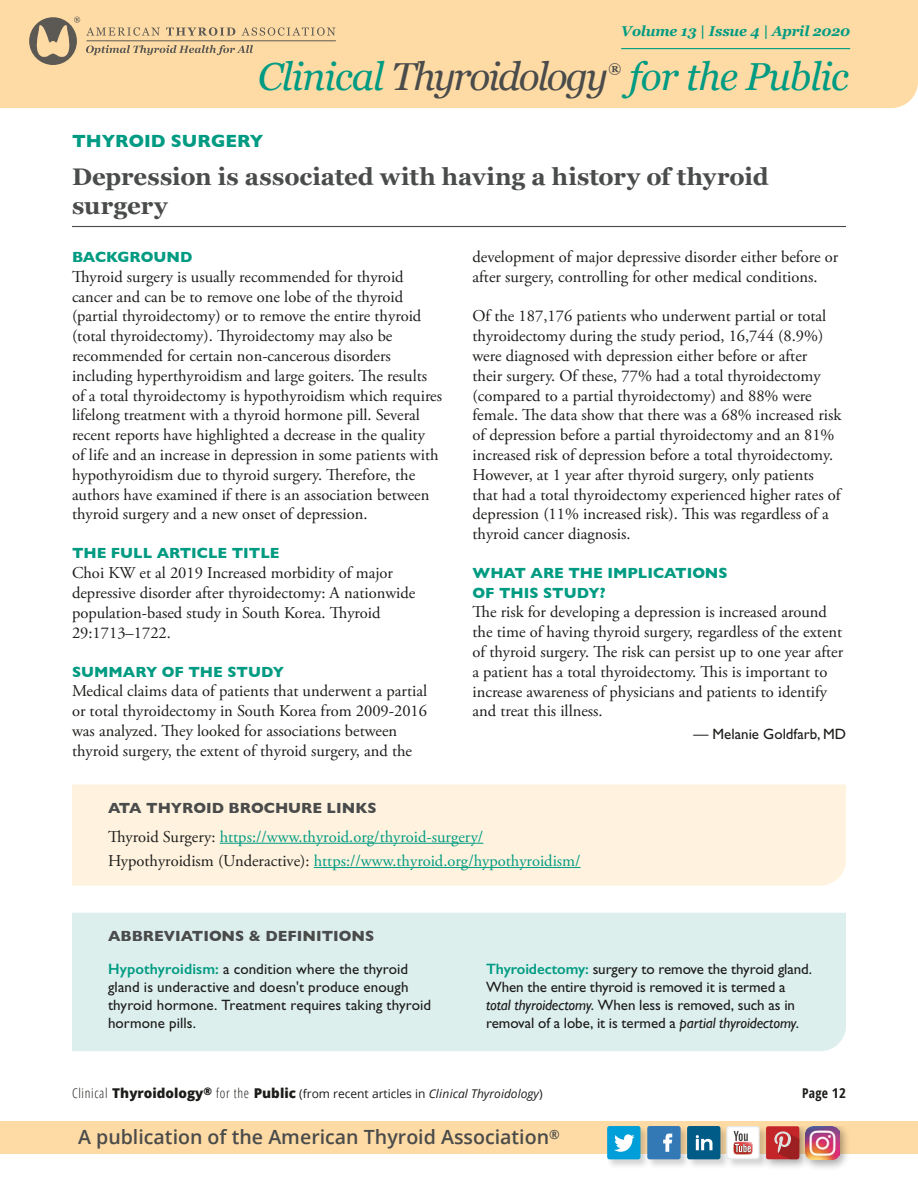
<style>
.page{position:relative;width:918px;height:1188px;background:#fff}
.page>*{position:absolute;margin:0;border:0;box-sizing:border-box;transform-origin:0 0}
.t1{font:italic 39px "Georgia";letter-spacing:-.05em;color:#4a4b4b}
.t2{font:italic 39px "Georgia";letter-spacing:-.025em;color:#009b82}
.t3{font:700 24px/28.8px "Georgia";color:#4a4b4b}
.t4{font:600 19.65px "Open Sans";color:#4a4b4b}
.Topic_Header{font:700 18px "Gill Sans";color:#009b82}
.body_serif{font:16.5px/19.8px "Adobe Garamond Pro";color:#1c1c1a}
.body_serif_2nd_para{font:16.5px/19.8px "Adobe Garamond Pro";color:#1c1c1a}
.body_links{font:16.5px "Adobe Garamond Pro";color:#009b82}
.abbreviations_body{font:15px/18px "Gill Sans Std";color:#1c1c1a}
.question{font:700 15px/19.5px "Gill Sans";color:#009b82}
.abbreviations_head{font:700 15px "Gill Sans";color:#4a4b4b}
.question_links{font:700 15px "Gill Sans";color:#4a4b4b}
.body_editor_name{font:15px "Gill Sans Std";color:#1c1c1a}
.t5{font:italic 700 14.25px "Georgia";letter-spacing:-.01em;color:#009b82}
.t6{font:700 13.65px "Georgia";color:#4a4b4b}
.t7{font:700 condensed 13.5px "Open Sans";color:#1c1c1a}
.t8{font:12px "Open Sans";color:#1c1c1a}
.s1{color:#009b82}
.s2{color:#1c1c1a}
.s3{font-family:"Gill Sans";font-weight:600;color:#009b82}
.s4{font-family:"Gill Sans";font-style:italic}
.s5{font-weight:300;font-stretch:condensed;font-size:13.5px}
.s6{font-weight:800;font-size:13.5px}
.s7{font-style:italic}
.s8{font-style:inherit}
</style>
<div class="page">
<div style="left:0;top:0;width:918px;height:108px;background:#fedba4"></div>
<hr style="left:621px;top:48px;width:229px;height:1px;background:#009b82">
<hr style="left:86px;top:41px;width:250px;height:1px;background:#4a4b4b">
<svg style="left:86px;top:27px;width:74px;height:9px"></svg>
<svg style="left:166px;top:27px;width:69px;height:9px"></svg>
<svg style="left:242px;top:27px;width:93px;height:9px"></svg>
<svg style="left:29px;top:17px;width:51px;height:48px;background:#b4a07f"></svg>
<svg style="left:86px;top:45px;width:167px;height:10px;background:#ceb58c"></svg>
<div style="left:0;top:1121px;width:918px;height:33px;background:#fedba4"></div>
<div style="left:606px;top:1125px;width:164px;height:45px;background:#1c1c1a;opacity:.2"></div>
<div style="left:687px;top:1126px;width:33px;height:33px;background:#005b87;border-radius:2px"></div>
<svg style="left:696px;top:1135px;width:16px;height:15px"></svg>
<div style="left:607px;top:1126px;width:33px;height:33px;background:#009fd9;border-radius:2px"></div>
<svg style="left:614px;top:1134px;width:21px;height:18px"></svg>
<div style="left:647px;top:1126px;width:34px;height:33px;background:#3279b6;border-radius:2px"></div>
<svg style="left:663px;top:1134px;width:10px;height:18px"></svg>
<svg style="left:726px;top:1126px;width:34px;height:33px"></svg>
<svg style="left:727px;top:1127px;width:32px;height:32px"></svg>
<img style="left:809px;top:1126px;width:38px;height:42px">
<img style="left:809px;top:1126px;width:31px;height:34px">
<img style="left:766px;top:1126px;width:43px;height:44px">
<div style="left:766px;top:1126px;width:33px;height:33px;background:#c32528;border-radius:2px"></div>
<svg style="left:774px;top:1131px;width:25px;height:28px"></svg>
<hr style="left:72px;top:226px;width:774px;height:1px;background:#4a4b4b">
<div style="left:72px;top:784px;width:774px;height:102px;background:#fff3df"></div>
<hr style="left:220px;top:843px;width:263px;height:1px;background:#009b82">
<hr style="left:314px;top:867px;width:267px;height:1px;background:#009b82">
<div style="left:72px;top:913px;width:774px;height:138px;background:#ddefed"></div>
<p class="t5" style="left:621px;top:21px;width:230px">Volume 13 | Issue 4 | April 2020</p>
<h1 class="t1" style="left:258px;top:48px;width:352px"><span class="s1">Clinical</span> Thyroidology</h1>
<p class="t6" style="left:609px;top:58px;width:14px">®</p>
<h1 class="t2" style="left:629px;top:48px;width:221px">for the Public</h1>
<p class="Topic_Header" style="left:72px;top:127px;width:193px">THYROID SURGERY</p>
<p class="t3" style="left:72px;top:161px;width:698px">Depression is associated with having a history of thyroid surgery</p>
<p class="question" style="left:72px;top:247px;width:122px">BACKGROUND</p>
<p class="body_serif" style="left:72px;top:267px;width:372px">Thyroid surgery is usually recommended for thyroid cancer and can be to remove one lobe of the thyroid (partial thyroidectomy) or to remove the entire thyroid (total thyroidectomy). Thyroidectomy may also be recommended for certain non-cancerous disorders including hyperthyroidism and large goiters. The results of a total thyroidectomy is hypothyroidism which requires lifelong treatment with a thyroid hormone pill. Several recent reports have highlighted a decrease in the quality<br>of life and an increase in depression in some patients with hypothyroidism due to thyroid surgery. Therefore, the authors have examined if there is an association between thyroid surgery and a new onset of depression.</p>
<p class="question" style="left:72px;top:543px;width:209px">THE FULL ARTICLE TITLE</p>
<p class="body_serif" style="left:72px;top:564px;width:345px">Choi KW et al 2019 Increased morbidity of major depressive disorder after thyroidectomy: A nationwide population-based study in South Korea. Thyroid 29:1713–1722.</p>
<p class="question" style="left:72px;top:661px;width:214px">SUMMARY OF THE STUDY</p>
<p class="body_serif" style="left:72px;top:682px;width:357px">Medical claims data of patients that underwent a partial or total thyroidectomy in South Korea from 2009-2016 was analyzed. They looked for associations between thyroid surgery, the extent of thyroid surgery, and the</p>
<p class="body_serif" style="left:472px;top:248px;width:367px">development of major depressive disorder either before or after surgery, controlling for other medical conditions.</p>
<p class="body_serif_2nd_para" style="left:472px;top:307px;width:370px">Of the 187,176 patients who underwent partial or total thyroidectomy during the study period, 16,744 (8.9%) were diagnosed with depression either before or after<br>their surgery. Of these, 77% had a total thyroidectomy (compared to a partial thyroidectomy) and 88% were female. The data show that there was a 68% increased risk of depression before a partial thyroidectomy and an 81% increased risk of depression before a total thyroidectomy.<br>However, at 1 year after thyroid surgery, only patients that had a total thyroidectomy experienced higher rates of depression (11% increased risk). This was regardless of a thyroid cancer diagnosis.</p>
<p class="question" style="left:472px;top:563px;width:257px">WHAT ARE THE IMPLICATIONS<br>OF THIS STUDY?</p>
<p class="body_serif" style="left:472px;top:603px;width:372px">The risk for developing a depression is increased around the time of having thyroid surgery, regardless of the extent of thyroid surgery. The risk can persist up to one year after a patient has a total thyroidectomy. This is important to increase awareness of physicians and patients to identify and treat this illness.</p>
<p class="body_editor_name" style="left:693px;top:725px;width:154px">— Melanie Goldfarb, MD</p>
<p class="question_links" style="left:108px;top:796px;width:270px">ATA THYROID BROCHURE LINKS</p>
<p class="body_links" style="left:108px;top:826px;width:377px"><span class="s2">Thyroid Surgery:</span> https://www.thyroid.org/thyroid-surgery/</p>
<p class="body_links" style="left:108px;top:851px;width:474px"><span class="s2">Hypothyroidism (Underactive):</span> https://www.thyroid.org/hypothyroidism/</p>
<p class="abbreviations_head" style="left:108px;top:924px;width:268px">ABBREVIATIONS &amp; DEFINITIONS</p>
<p class="abbreviations_body" style="left:108px;top:960px;width:325px"><span class="s3">Hypothyroidism:</span> a condition where the thyroid gland is underactive and doesn't produce enough thyroid hormone. Treatment requires taking thyroid hormone pills.</p>
<p class="abbreviations_body" style="left:486px;top:960px;width:328px"><span class="s3">Thyroidectomy:</span> surgery to remove the thyroid gland.<br>When the entire thyroid is removed it is termed a <span class="s4">total thyroidectomy</span>. When less is removed, such as in removal of a lobe, it is termed a <span class="s4">partial thyroidectomy</span>.</p>
<p class="t8" style="left:72px;top:1086px;width:472px"><span class="s5">Clinical</span> <span class="s6">Thyroidology</span><sup>®</sup> <span class="s5">for the</span> <span class="s6">Public</span> (from recent articles in <span class="s7">Clinical Thyroidology</span>)</p>
<p class="t7" style="left:802px;top:1084px;width:45px">Page <span class="s8">12</span></p>
<p class="t4" style="left:78px;top:1123px;width:483px">A publication of the American Thyroid Association<sup>®</sup></p>
</div>
